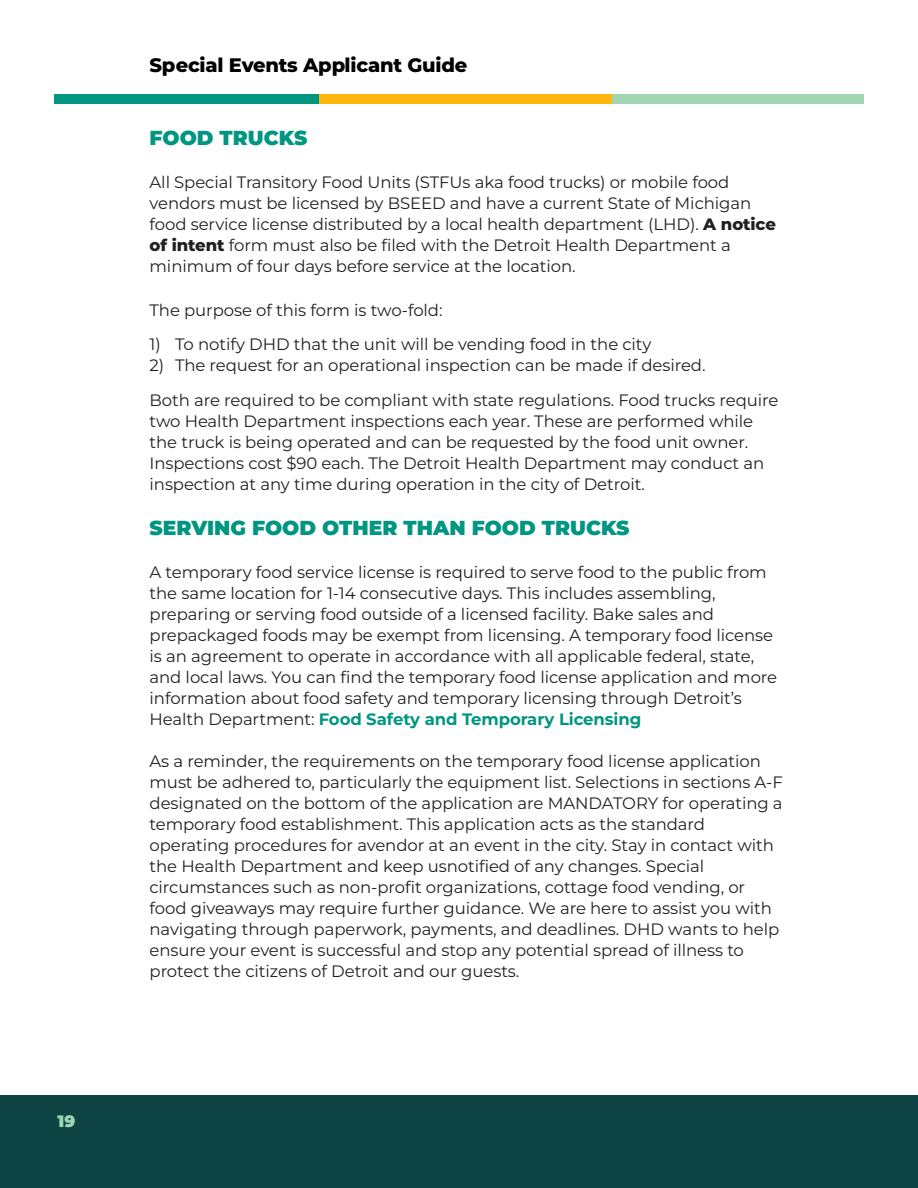
<style>
.page{position:relative;width:918px;height:1188px;background:#fff}
.page>*{position:absolute;margin:0;border:0;box-sizing:border-box;transform-origin:0 0}
.t1{font:900 20.25px "Montserrat";color:#009681}
.t2{font:800 19.5px "Montserrat";letter-spacing:-.01em;color:#000001}
.t3{font:16.5px/21px "Montserrat";letter-spacing:-.005em;color:#231f20}
.t4{font:900 16.5px "Montserrat";color:#9fd5b3}
.s1{font-weight:800}
.s2{font-weight:700;color:#009681}
</style>
<div class="page">
<div style="left:54px;top:94px;width:810px;height:9px;background:#009681"></div>
<div style="left:320px;top:94px;width:298px;height:9px;background:#feb70d"></div>
<div style="left:612px;top:94px;width:252px;height:9px;background:#9fd5b3"></div>
<div style="left:0;top:1095px;width:918px;height:93px;background:#0e4444"></div>
<p class="t4" style="left:58px;top:1109px;width:19px">19</p>
<p class="t2" style="left:150px;top:50px;width:319px">Special Events Applicant Guide</p>
<p class="t1" style="left:150px;top:122px;width:159px">FOOD TRUCKS</p>
<p class="t3" style="left:150px;top:171px;width:628px">All Special Transitory Food Units (STFUs aka food trucks) or mobile food vendors must be licensed by BSEED and have a current State of Michigan food service license distributed by a local health department (LHD). <span class="s1">A notice of intent</span> form must also be filed with the Detroit Health Department a minimum of four days before service at the location.</p>
<p class="t3" style="left:150px;top:299px;width:295px">The purpose of this form is two-fold:</p>
<p class="t3" style="left:150px;top:333px;width:503px">1) To notify DHD that the unit will be vending food in the city</p>
<p class="t3" style="left:150px;top:354px;width:558px">2) The request for an operational inspection can be made if desired.</p>
<p class="t3" style="left:150px;top:389px;width:630px">Both are required to be compliant with state regulations. Food trucks require two Health Department inspections each year. These are performed while the truck is being operated and can be requested by the food unit owner.<br>Inspections cost $90 each. The Detroit Health Department may conduct an inspection at any time during operation in the city of Detroit.</p>
<p class="t1" style="left:150px;top:512px;width:482px">SERVING FOOD OTHER THAN FOOD TRUCKS</p>
<p class="t3" style="left:150px;top:561px;width:629px">A temporary food service license is required to serve food to the public from the same location for 1-14 consecutive days. This includes assembling, preparing or serving food outside of a licensed facility. Bake sales and prepackaged foods may be exempt from licensing. A temporary food license is an agreement to operate in accordance with all applicable federal, state, and local laws. You can find the temporary food license application and more information about food safety and temporary licensing through Detroit’s Health Department: <span class="s2">Food Safety and Temporary Licensing</span></p>
<p class="t3" style="left:150px;top:750px;width:635px">As a reminder, the requirements on the temporary food license application must be adhered to, particularly the equipment list. Selections in sections A-F designated on the bottom of the application are MANDATORY for operating a temporary food establishment. This application acts as the standard operating procedures for avendor at an event in the city. Stay in contact with the Health Department and keep usnotified of any changes. Special circumstances such as non-profit organizations, cottage food vending, or food giveaways may require further guidance. We are here to assist you with navigating through paperwork, payments, and deadlines. DHD wants to help ensure your event is successful and stop any potential spread of illness to</p>
<p class="t3" style="left:150px;top:960px;width:371px">protect the citizens of Detroit and our guests.</p>
</div>
